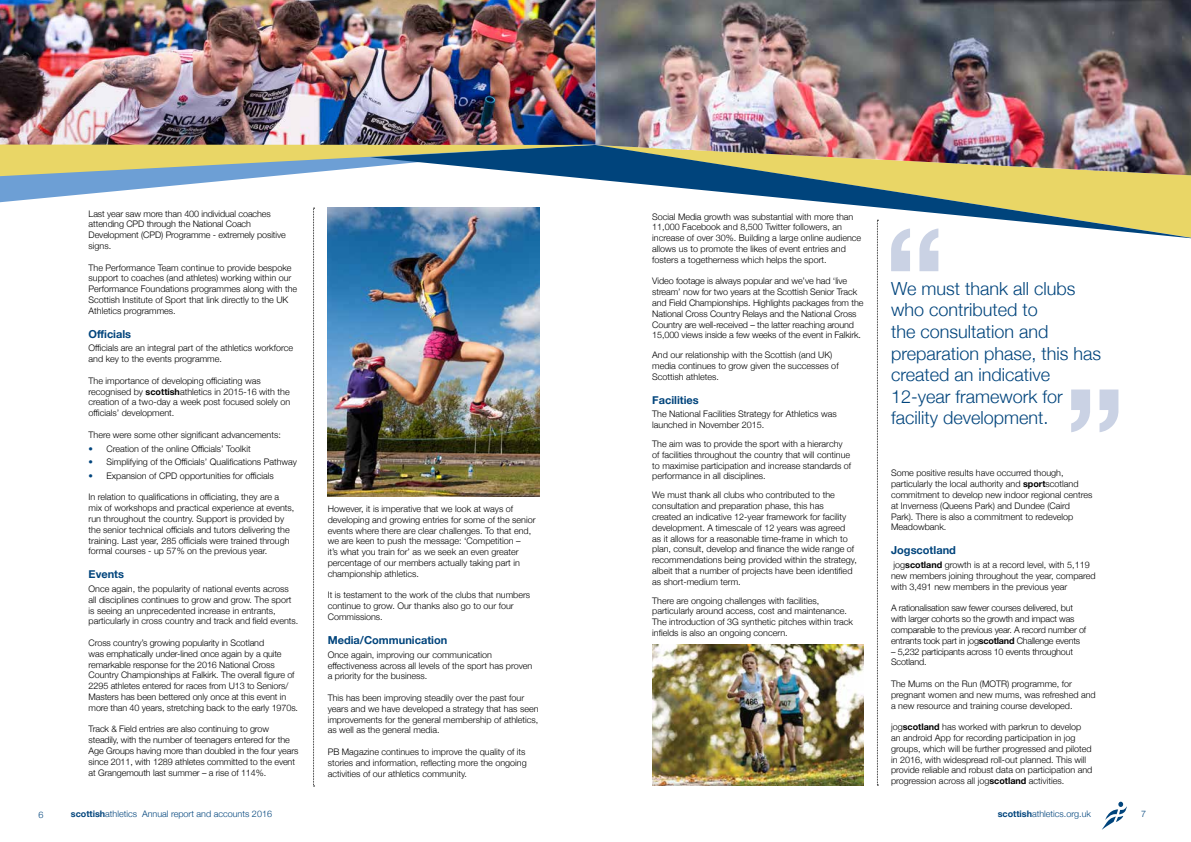
<style>
.page{position:relative;width:1191px;height:842px;background:#fff}
.page>*{position:absolute;margin:0;border:0;box-sizing:border-box;transform-origin:0 0}
.t1{font:300 18px/21.6px "Helvetica Neue";color:#00447c}
.t2{font:700 11px "Helvetica Neue";color:#00447c}
.t3{font:300 9px/10.8px "Helvetica Neue";color:#000}
.t4{font:300 9px/10.8px "Helvetica Neue";letter-spacing:-.02em;color:#000}
.t5{font:300 9px "Helvetica Neue";color:#00447c}
.s1{font-weight:700}
.s2{color:#00447c}
</style>
<div class="page">
<svg style="left:1102px;top:802px;width:25px;height:28px"></svg>
<svg style="left:891px;top:238px;width:47px;height:33px"></svg>
<svg style="left:1071px;top:389px;width:47px;height:43px"></svg>
<img style="left:327px;top:208px;width:212px;height:289px">
<img style="left:652px;top:644px;width:211px;height:141px">
<img style="left:595px;top:0;width:596px;height:145px">
<svg style="left:313px;top:208px;width:1px;height:579px"></svg>
<svg style="left:877px;top:238px;width:1px;height:548px"></svg>
<img style="left:0;top:0;width:595px;height:145px">
<img style="left:370px;top:145px;width:821px;height:93px">
<svg style="left:0;top:145px;width:598px;height:57px"></svg>
<p class="t3" style="left:89px;top:207px;width:199px">Last year saw more than 400 individual coaches attending CPD through the National Coach Development (CPD) Programme - extremely positive signs.</p>
<p class="t3" style="left:89px;top:261px;width:210px">The Performance Team continue to provide bespoke support to coaches (and athletes) working within our Performance Foundations programmes along with the Scottish Institute of Sport that link directly to the UK Athletics programmes.</p>
<p class="t2" style="left:89px;top:325px;width:44px">Officials</p>
<p class="t3" style="left:89px;top:342px;width:206px">Officials are an integral part of the athletics workforce and key to the events programme.</p>
<p class="t3" style="left:89px;top:375px;width:203px">The importance of developing officiating was recognised by <span class="s1">scottish</span>athletics in 2015-16 with the creation of a two-day a week post focused solely on officials’ development.</p>
<p class="t3" style="left:89px;top:429px;width:194px">There were some other significant advancements:</p>
<p class="t3" style="left:89px;top:442px;width:164px"><span class="s2">•</span> Creation of the online Officials’ Toolkit</p>
<p class="t3" style="left:89px;top:456px;width:210px"><span class="s2">•</span> Simplifying of the Officials’ Qualifications Pathway</p>
<p class="t3" style="left:89px;top:469px;width:187px"><span class="s2">•</span> Expansion of CPD opportunities for officials</p>
<p class="t3" style="left:89px;top:491px;width:207px">In relation to qualifications in officiating, they are a mix of workshops and practical experience at events, run throughout the country. Support is provided by the senior technical officials and tutors delivering the training. Last year, 285 officials were trained through formal courses - up 57% on the previous year.</p>
<p class="t2" style="left:89px;top:566px;width:37px">Events</p>
<p class="t3" style="left:89px;top:583px;width:211px">Once again, the popularity of national events across all disciplines continues to grow and grow. The sport is seeing an unprecedented increase in entrants, particularly in cross country and track and field events.</p>
<p class="t3" style="left:89px;top:637px;width:211px">Cross country’s growing popularity in Scotland<br>was emphatically under-lined once again by a quite remarkable response for the 2016 National Cross Country Championships at Falkirk. The overall figure of 2295 athletes entered for races from U13 to Seniors/ Masters has been bettered only once at this event in more than 40 years, stretching back to the early 1970s.</p>
<p class="t3" style="left:89px;top:723px;width:211px">Track &amp; Field entries are also continuing to grow steadily, with the number of teenagers entered for the Age Groups having more than doubled in the four years since 2011, with 1289 athletes committed to the event at Grangemouth last summer – a rise of 114%.</p>
<p class="t3" style="left:328px;top:503px;width:209px">However, it is imperative that we look at ways of developing and growing entries for some of the senior events where there are clear challenges. To that end, we are keen to push the message: ‘Competition –<br>it’s what you train for’ as we seek an even greater percentage of our members actually taking part in championship athletics.</p>
<p class="t3" style="left:328px;top:589px;width:204px">It is testament to the work of the clubs that numbers continue to grow. Our thanks also go to our four<br>Commissions.</p>
<p class="t2" style="left:328px;top:631px;width:121px">Media/Communication</p>
<p class="t3" style="left:328px;top:648px;width:206px">Once again, improving our communication effectiveness across all levels of the sport has proven a priority for the business.</p>
<p class="t3" style="left:328px;top:692px;width:212px">This has been improving steadily over the past four years and we have developed a strategy that has seen improvements for the general membership of athletics, as well as the general media.</p>
<p class="t3" style="left:328px;top:746px;width:200px">PB Magazine continues to improve the quality of its stories and information, reflecting more the ongoing activities of our athletics community.</p>
<p class="t3" style="left:652px;top:210px;width:210px">Social Media growth was substantial with more than 11,000 Facebook and 8,500 Twitter followers, an increase of over 30%. Building a large online audience allows us to promote the likes of event entries and fosters a togetherness which helps the sport.</p>
<p class="t3" style="left:652px;top:275px;width:213px">Video footage is always popular and we’ve had ‘live stream’ now for two years at the Scottish Senior Track and Field Championships. Highlights packages from the National Cross Country Relays and the National Cross Country are well-received – the latter reaching around 15,000 views inside a few weeks of the event in Falkirk.</p>
<p class="t3" style="left:652px;top:349px;width:188px">And our relationship with the Scottish (and UK) media continues to grow given the successes of<br>Scottish athletes.</p>
<p class="t2" style="left:652px;top:391px;width:48px">Facilities</p>
<p class="t3" style="left:652px;top:408px;width:186px">The National Facilities Strategy for Athletics was launched in November 2015.</p>
<p class="t3" style="left:652px;top:438px;width:201px">The aim was to provide the sport with a hierarchy of facilities throughout the country that will continue to maximise participation and increase standards of performance in all disciplines.</p>
<p class="t3" style="left:652px;top:489px;width:206px">We must thank all clubs who contributed to the consultation and preparation phase, this has<br>created an indicative 12-year framework for facility development. A timescale of 12 years was agreed<br>as it allows for a reasonable time-frame in which to plan, consult, develop and finance the wide range of recommendations being provided within the strategy, albeit that a number of projects have been identified as short-medium term.</p>
<p class="t3" style="left:652px;top:594px;width:202px">There are ongoing challenges with facilities, particularly around access, cost and maintenance.<br>The introduction of 3G synthetic pitches within track infields is also an ongoing concern.</p>
<h1 class="t1" style="left:891px;top:276px;width:212px">We must thank all clubs who contributed to<br>the consultation and preparation phase, this has created an indicative<br>12-year framework for facility development.</h1>
<p class="t3" style="left:891px;top:467px;width:203px">Some positive results have occurred though, particularly the local authority and <span class="s1">sport</span>scotland commitment to develop new indoor regional centres at Inverness (Queens Park) and Dundee (Caird Park). There is also a commitment to redevelop Meadowbank.</p>
<p class="t2" style="left:891px;top:542px;width:66px">Jogscotland</p>
<p class="t3" style="left:891px;top:559px;width:206px">jog<span class="s1">scotland</span> growth is at a record level, with 5,119 new members joining throughout the year, compared with 3,491 new members in the previous year</p>
<p class="t4" style="left:891px;top:602px;width:197px">A rationalisation saw fewer courses delivered, but with larger cohorts so the growth and impact was comparable to the previous year. A record number of entrants took part in jog<span class="s1">scotland</span> Challenge events</p>
<p class="t4" style="left:891px;top:645px;width:183px">– 5,232 participants across 10 events throughout<br>Scotland.</p>
<p class="t3" style="left:891px;top:678px;width:206px">The Mums on the Run (MOTR) programme, for pregnant women and new mums, was refreshed and a new resource and training course developed.</p>
<p class="t3" style="left:891px;top:721px;width:203px">jog<span class="s1">scotland</span> has worked with parkrun to develop an android App for recording participation in jog groups, which will be further progressed and piloted in 2016, with widespread roll-out planned. This will provide reliable and robust data on participation and progression across all jog<span class="s1">scotland</span> activities.</p>
<p class="t5" style="left:39px;top:807px;width:7px">6</p>
<p class="t5" style="left:71px;top:806px;width:203px"><span class="s1">scottish</span>athletics Annual report and accounts 2016</p>
<p class="t5" style="left:997px;top:807px;width:95px"><span class="s1">scottish</span>athletics.org.uk</p>
<p class="t5" style="left:1141px;top:807px;width:7px">7</p>
</div>
